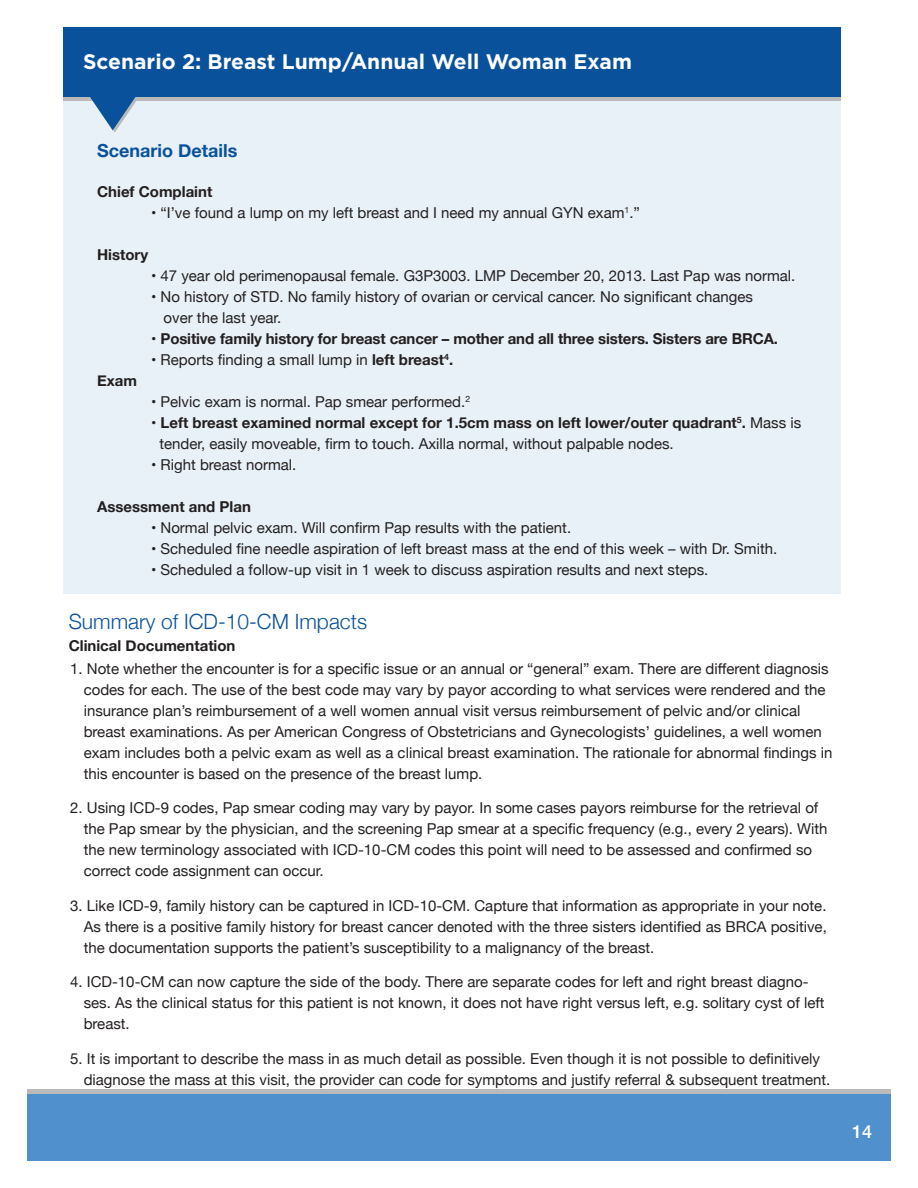
<style>
.page{position:relative;width:918px;height:1188px;background:#fff}
.page>*{position:absolute;margin:0;border:0;box-sizing:border-box;transform-origin:0 0}
.t1{font:700 21px "Gotham";color:#fff}
.t2{font:300 21px "Helvetica Neue";color:#09529b}
.t3{font:700 18px "Helvetica Neue";color:#09529b}
.t4{font:500 18px "Helvetica Neue";color:#fff}
.t5{font:15px/21px "Helvetica Neue";color:#231f20}
.t6{font:700 15px "Helvetica Neue";letter-spacing:-.01em;color:#231f20}
.s1{font-weight:400}
.s2{font-weight:700}
</style>
<div class="page">
<div style="left:27px;top:1089px;width:864px;height:65px;background:linear-gradient(to right,#bababa,#bababa)"></div>
<div style="left:27px;top:1095px;width:864px;height:66px;background:#5090cc"></div>
<div style="left:63px;top:92px;width:778px;height:502px;background:#e8f1f7"></div>
<div style="left:63px;top:46px;width:778px;height:55px;background:#bababa"></div>
<svg style="left:90px;top:97px;width:46px;height:36px"></svg>
<div style="left:63px;top:27px;width:778px;height:70px;background:#09529b"></div>
<h3 class="t1" style="left:83px;top:49px;width:550px">Scenario 2: Breast Lump/Annual Well Woman Exam</h3>
<p class="t3" style="left:97px;top:136px;width:142px">Scenario Details</p>
<p class="t6" style="left:97px;top:180px;width:117px">Chief Complaint</p>
<p class="t5" style="left:151px;top:203px;width:490px">• “I’ve found a lump on my left breast and I need my annual GYN exam<sup>1</sup>.”</p>
<p class="t6" style="left:97px;top:243px;width:53px">History</p>
<p class="t5" style="left:151px;top:266px;width:646px">• 47 year old perimenopausal female. G3P3003. LMP December 20, 2013. Last Pap was normal.</p>
<p class="t5" style="left:164px;top:287px;width:591px;text-indent:-13px">• No history of STD. No family history of ovarian or cervical cancer. No significant changes over the last year.</p>
<p class="t6" style="left:151px;top:327px;width:628px"><span class="s1">•</span> Positive family history for breast cancer – mother and all three sisters. Sisters are BRCA.</p>
<p class="t5" style="left:151px;top:350px;width:304px">• Reports finding a small lump in <span class="s2">left breast</span><sup>4</sup><span class="s2">.</span></p>
<p class="t6" style="left:97px;top:369px;width:41px">Exam</p>
<p class="t5" style="left:151px;top:392px;width:321px">• Pelvic exam is normal. Pap smear performed.<sup>2</sup></p>
<p class="t5" style="left:159px;top:413px;width:643px;text-indent:-8px">• <span class="s2">Left breast examined normal except for 1.5cm mass on left lower/outer quadrant</span><sup>5</sup><span class="s2">.</span> Mass is tender, easily moveable, firm to touch. Axilla normal, without palpable nodes.</p>
<p class="t5" style="left:151px;top:455px;width:147px">• Right breast normal.</p>
<p class="t6" style="left:97px;top:495px;width:155px">Assessment and Plan</p>
<p class="t5" style="left:151px;top:518px;width:422px">• Normal pelvic exam. Will confirm Pap results with the patient.</p>
<p class="t5" style="left:151px;top:539px;width:628px">• Scheduled fine needle aspiration of left breast mass at the end of this week – with Dr. Smith.</p>
<p class="t5" style="left:151px;top:560px;width:559px">• Scheduled a follow-up visit in 1 week to discuss aspiration results and next steps.</p>
<p class="t2" style="left:69px;top:604px;width:300px">Summary of ICD-10-CM Impacts</p>
<p class="t6" style="left:69px;top:634px;width:168px">Clinical Documentation</p>
<p class="t5" style="left:84px;top:659px;width:750px;text-indent:-14px">1. Note whether the encounter is for a specific issue or an annual or “general” exam. There are different diagnosis codes for each. The use of the best code may vary by payor according to what services were rendered and the insurance plan’s reimbursement of a well women annual visit versus reimbursement of pelvic and/or clinical breast examinations. As per American Congress of Obstetricians and Gynecologists’ guidelines, a well women exam includes both a pelvic exam as well as a clinical breast examination. The rationale for abnormal findings in this encounter is based on the presence of the breast lump.</p>
<p class="t5" style="left:84px;top:798px;width:745px;text-indent:-14px">2. Using ICD-9 codes, Pap smear coding may vary by payor. In some cases payors reimburse for the retrieval of the Pap smear by the physician, and the screening Pap smear at a specific frequency (e.g., every 2 years). With the new terminology associated with ICD-10-CM codes this point will need to be assessed and confirmed so correct code assignment can occur.</p>
<p class="t5" style="left:84px;top:896px;width:745px;text-align:justify;text-indent:-14px">3. Like ICD-9, family history can be captured in ICD-10-CM. Capture that information as appropriate in your note.<br>As there is a positive family history for breast cancer denoted with the three sisters identified as BRCA positive, the documentation supports the patient’s susceptibility to a malignancy of the breast.</p>
<p class="t5" style="left:84px;top:972px;width:742px;text-indent:-14px">4. ICD-10-CM can now capture the side of the body. There are separate codes for left and right breast diagno&shy;ses. As the clinical status for this patient is not known, it does not have right versus left, e.g. solitary cyst of left breast.</p>
<p class="t5" style="left:84px;top:1049px;width:748px;text-indent:-14px">5. It is important to describe the mass in as much detail as possible. Even though it is not possible to definitively diagnose the mass at this visit, the provider can code for symptoms and justify referral &amp; subsequent treatment.</p>
<p class="t4" style="left:852px;top:1117px;width:22px">14</p>
</div>
